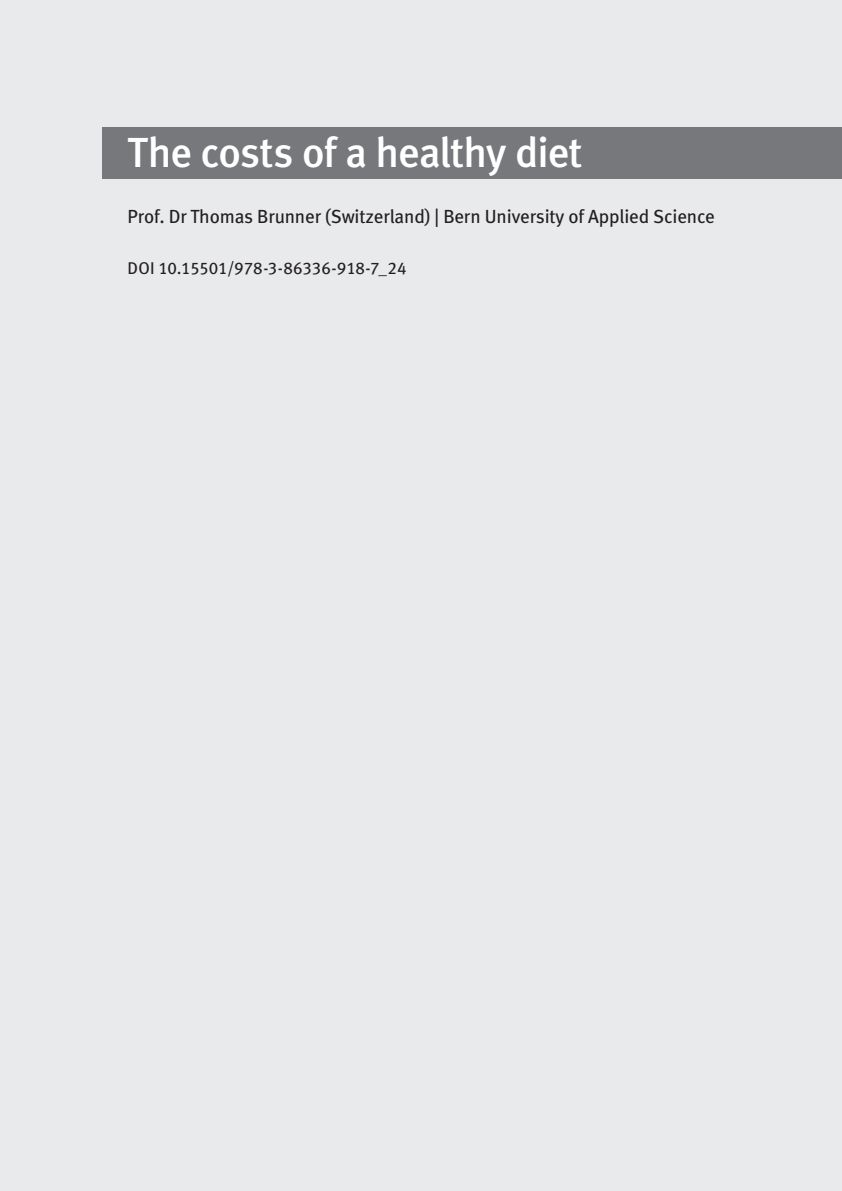
<style>
.page{position:relative;width:842px;height:1191px;background:#e9eaeb}
.page>*{position:absolute;margin:0;border:0;box-sizing:border-box;transform-origin:0 0}
.t1{font:42px "Meta Medium LF";letter-spacing:-.02em;color:#fff}
.t2{font:19px "Meta Book LF";letter-spacing:-.005em;color:#231f20}
.t3{font:17px "Meta Book LF";letter-spacing:-.005em;color:#231f20}
</style>
<div class="page">
<div style="left:102px;top:128px;width:740px;height:51px;background:#76787b"></div>
<h1 class="t1" style="left:128px;top:128px;width:456px">The costs of a healthy diet</h1>
<p class="t2" style="left:128px;top:204px;width:589px">Prof. Dr Thomas Brunner (Switzerland) | Bern University of Applied Science</p>
<p class="t3" style="left:128px;top:257px;width:280px">DOI 10.15501/978-3-86336-918-7_24</p>
</div>
